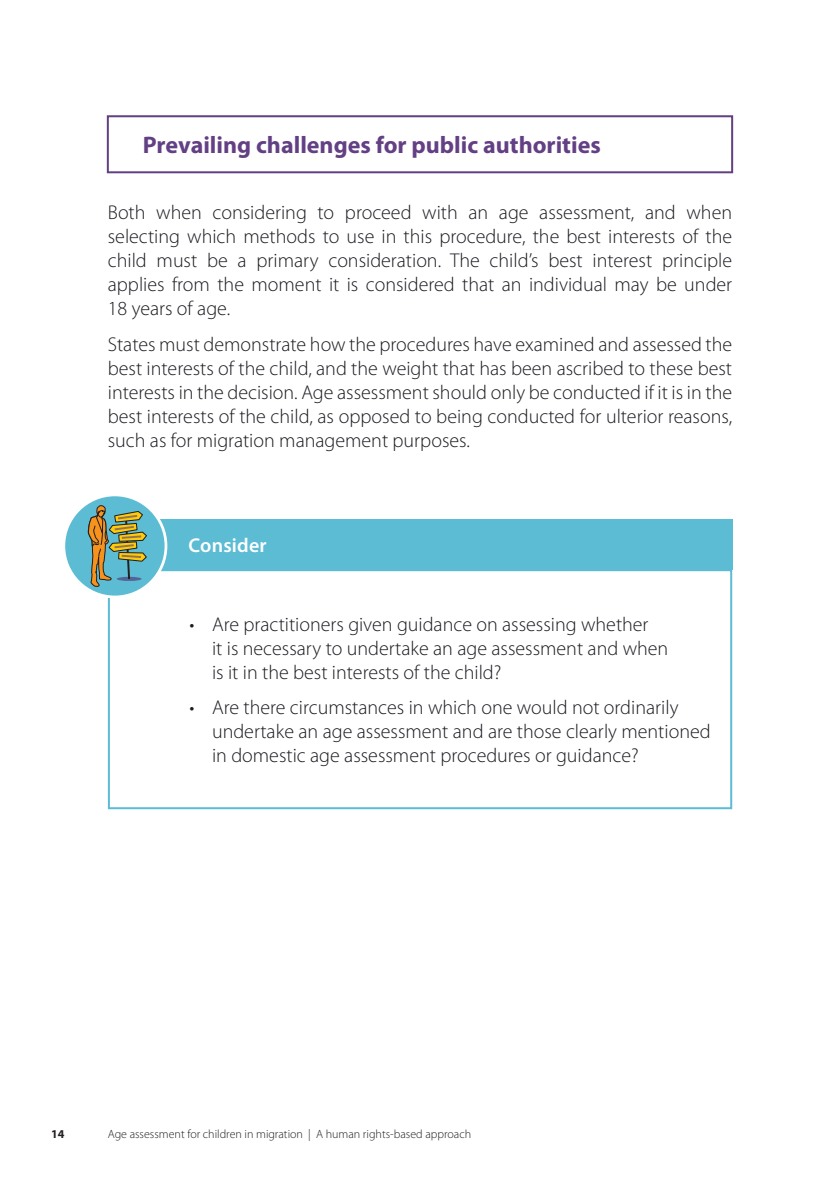
<style>
.page{position:relative;width:840px;height:1191px;background:#fff}
.page>*{position:absolute;margin:0;border:0;box-sizing:border-box;transform-origin:0 0}
.t1{font:700 24px "Myriad Pro";color:#633f84}
.t2{font:300 20px/24px "Myriad Pro";color:#1b1c22;text-align:justify}
.t3{font:600 20px "Myriad Pro";letter-spacing:.01em;color:#fff}
.t4{font:300 12px "Myriad Pro";color:#231f20}
.t5{font:700 12px "Myriad Pro";color:#231f20}
</style>
<div class="page">
<div style="left:107px;top:115px;width:625px;height:58px;border:2px solid #633f84"></div>
<div style="left:108px;top:569px;width:623px;height:240px;border:2px solid #5cbcd4"></div>
<div style="left:108px;top:520px;width:623px;height:50px;background:#5cbcd4"></div>
<div style="left:64px;top:495px;width:102px;height:102px;background:#5cbcd4;border-radius:50%"></div>
<div style="left:62px;top:493px;width:105px;height:105px;border:3px solid #fff;border-radius:50%"></div>
<svg style="left:87px;top:504px;width:61px;height:111px"></svg>
<p class="t1" style="left:143px;top:129px;width:459px">Prevailing challenges for public authorities</p>
<p class="t2" style="left:108px;top:200px;width:625px">Both when considering to proceed with an age assessment, and when selecting which methods to use in this procedure, the best interests of the child must be a primary consideration. The child’s best interest principle applies from the moment it is considered that an individual may be under 18 years of age.</p>
<p class="t2" style="left:108px;top:332px;width:625px">States must demonstrate how the procedures have examined and assessed the best interests of the child, and the weight that has been ascribed to these best interests in the decision. Age assessment should only be conducted if it is in the best interests of the child, as opposed to being conducted for ulterior reasons, such as for migration management purposes.</p>
<p class="t3" style="left:188px;top:532px;width:80px">Consider</p>
<p class="t2" style="left:212px;top:612px;width:457px;text-align:left;text-indent:-23px">• Are practitioners given guidance on assessing whether<br>it is necessary to undertake an age assessment and when is it in the best interests of the child?</p>
<p class="t2" style="left:212px;top:695px;width:500px;text-align:left;text-indent:-23px">• Are there circumstances in which one would not ordinarily undertake an age assessment and are those clearly mentioned in domestic age assessment procedures or guidance?</p>
<p class="t5" style="left:51px;top:1125px;width:15px">14</p>
<p class="t4" style="left:108px;top:1126px;width:364px">Age assessment for children in migration | A human rights-based approach</p>
</div>
